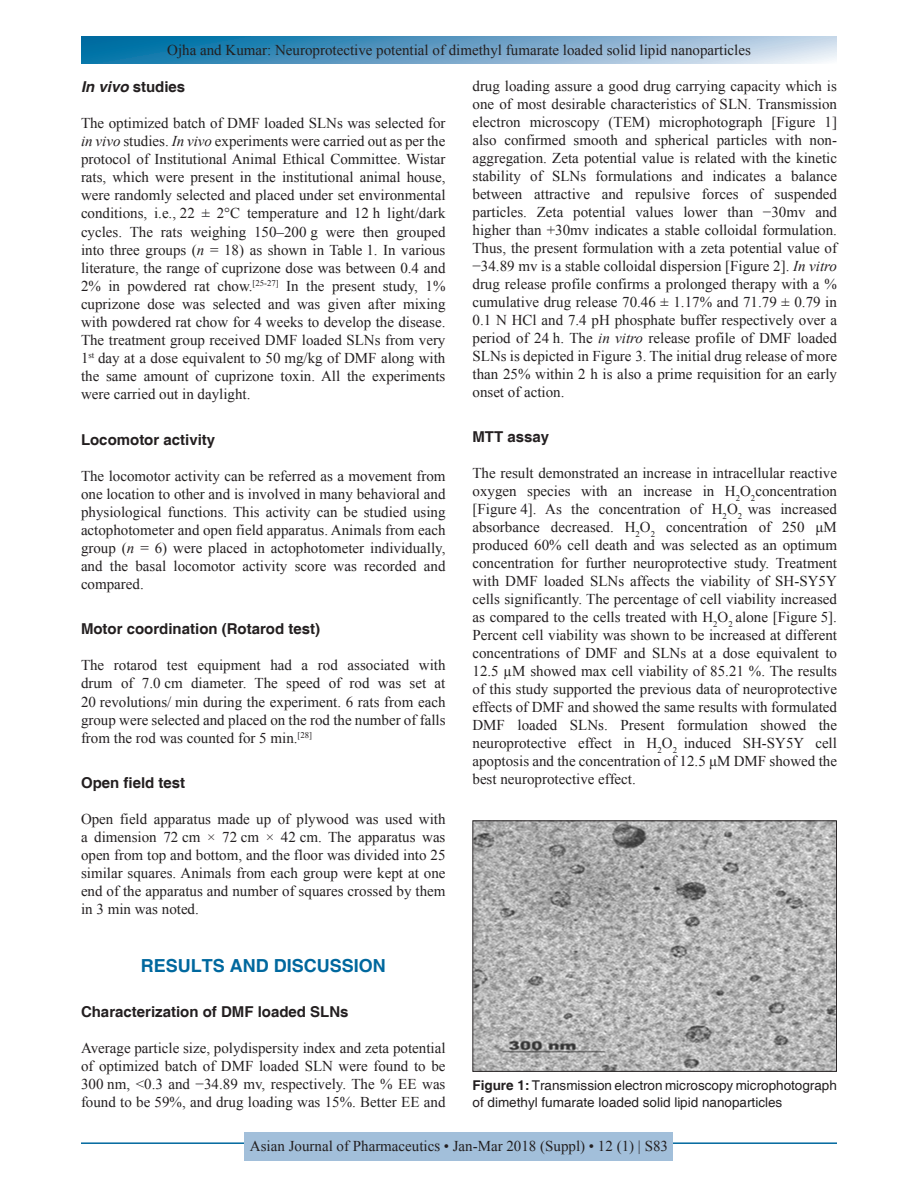
<style>
.page{position:relative;width:918px;height:1188px;background:#fff}
.page>*{position:absolute;margin:0;border:0;box-sizing:border-box;transform-origin:0 0}
.t1{font:700 18px "Helvetica";color:#00689e}
.TX{font:15px/18px "Times New Roman";color:#231f20;text-align:justify}
.t2{font:700 15px "Helvetica";color:#231f20}
.RF{font:15px "Times New Roman";color:#231f20}
.FGC{font:13.5px/16.5px "Helvetica";color:#231f20}
.s1{font-style:italic}
.s2{font-weight:700}
</style>
<div class="page">
<svg style="left:81px;top:37px;width:756px;height:27px;background:#6ba4c8"></svg>
<hr style="left:81px;top:1142px;width:756px;height:2px;background:#00689e">
<div style="left:245px;top:1132px;width:428px;height:28px;background:#a2bfda"></div>
<img style="left:475px;top:823px;width:360px;height:247px">
<div style="left:473px;top:821px;width:364px;height:251px;border:1px solid #231f20"></div>
<p class="TX" style="left:167px;top:41px;width:585px">Ojha and Kumar: Neuroprotective potential of dimethyl fumarate loaded solid lipid nanoparticles</p>
<h2 class="t2" style="left:81px;top:77px;width:106px"><span class="s1">In vivo</span> studies</h2>
<p class="TX" style="left:81px;top:113px;width:366px">The optimized batch of DMF loaded SLNs was selected for <span class="s1">in vivo</span> studies. <span class="s1">In vivo</span> experiments were carried out as per the protocol of Institutional Animal Ethical Committee. Wistar rats, which were present in the institutional animal house, were randomly selected and placed under set environmental conditions, i.e., 22 ± 2°C temperature and 12 h light/dark cycles. The rats weighing 150–200 g were then grouped into three groups (<span class="s1">n</span> = 18) as shown in Table 1. In various literature, the range of cuprizone dose was between 0.4 and 2% in powdered rat chow.<sup>[25-27]</sup> In the present study, 1% cuprizone dose was selected and was given after mixing with powdered rat chow for 4 weeks to develop the disease.<br>The treatment group received DMF loaded SLNs from very 1<sup>st</sup> day at a dose equivalent to 50 mg/kg of DMF along with the same amount of cuprizone toxin. All the experiments were carried out in daylight.</p>
<h2 class="t2" style="left:81px;top:430px;width:136px">Locomotor activity</h2>
<p class="TX" style="left:81px;top:466px;width:366px">The locomotor activity can be referred as a movement from one location to other and is involved in many behavioral and physiological functions. This activity can be studied using actophotometer and open field apparatus. Animals from each group (<span class="s1">n</span> = 6) were placed in actophotometer individually, and the basal locomotor activity score was recorded and compared.</p>
<h2 class="t2" style="left:81px;top:620px;width:241px">Motor coordination (Rotarod test)</h2>
<p class="TX" style="left:81px;top:656px;width:366px">The rotarod test equipment had a rod associated with drum of 7.0 cm diameter. The speed of rod was set at 20 revolutions/ min during the experiment. 6 rats from each group were selected and placed on the rod the number of falls from the rod was counted for 5 min.<sup>[28]</sup></p>
<h2 class="t2" style="left:81px;top:773px;width:106px">Open field test</h2>
<p class="TX" style="left:81px;top:809px;width:366px">Open field apparatus made up of plywood was used with a dimension 72 cm × 72 cm × 42 cm. The apparatus was open from top and bottom, and the floor was divided into 25 similar squares. Animals from each group were kept at one end of the apparatus and number of squares crossed by them in 3 min was noted.</p>
<h1 class="t1" style="left:141px;top:954px;width:247px">RESULTS AND DISCUSSION</h1>
<h2 class="t2" style="left:81px;top:1002px;width:269px">Characterization of DMF loaded SLNs</h2>
<p class="TX" style="left:81px;top:1038px;width:366px">Average particle size, polydispersity index and zeta potential of optimized batch of DMF loaded SLN were found to be 300 nm, &lt;0.3 and −34.89 mv, respectively. The % EE was found to be 59%, and drug loading was 15%. Better EE and</p>
<p class="TX" style="left:472px;top:77px;width:366px">drug loading assure a good drug carrying capacity which is one of most desirable characteristics of SLN. Transmission electron microscopy (TEM) microphotograph [Figure 1] also confirmed smooth and spherical particles with non&shy;aggregation. Zeta potential value is related with the kinetic stability of SLNs formulations and indicates a balance between attractive and repulsive forces of suspended particles. Zeta potential values lower than −30mv and higher than +30mv indicates a stable colloidal formulation.<br>Thus, the present formulation with a zeta potential value of −34.89 mv is a stable colloidal dispersion [Figure 2]. <span class="s1">In vitro </span>drug release profile confirms a prolonged therapy with a % cumulative drug release 70.46 ± 1.17% and 71.79 ± 0.79 in 0.1 N HCl and 7.4 pH phosphate buffer respectively over a period of 24 h. The <span class="s1">in vitro</span> release profile of DMF loaded SLNs is depicted in Figure 3. The initial drug release of more than 25% within 2 h is also a prime requisition for an early onset of action.</p>
<h2 class="t2" style="left:472px;top:428px;width:78px">MTT assay</h2>
<p class="TX" style="left:472px;top:464px;width:366px">The result demonstrated an increase in intracellular reactive oxygen species with an increase in H<sub>2</sub>O<sub>2</sub>concentration [Figure 4]. As the concentration of H<sub>2</sub>O<sub>2</sub> was increased absorbance decreased. H<sub>2</sub>O<sub>2</sub> concentration of 250 μM produced 60% cell death and was selected as an optimum concentration for further neuroprotective study. Treatment with DMF loaded SLNs affects the viability of SH-SY5Y cells significantly. The percentage of cell viability increased as compared to the cells treated with H<sub>2</sub>O<sub>2</sub> alone [Figure 5].<br>Percent cell viability was shown to be increased at different concentrations of DMF and SLNs at a dose equivalent to 12.5 µM showed max cell viability of 85.21 %. The results of this study supported the previous data of neuroprotective effects of DMF and showed the same results with formulated DMF loaded SLNs. Present formulation showed the neuroprotective effect in H<sub>2</sub>O<sub>2</sub> induced SH-SY5Y cell apoptosis and the concentration of 12.5 μM DMF showed the best neuroprotective effect.</p>
<p class="FGC" style="left:472px;top:1078px;width:366px"><span class="s2">Figure 1:</span> Transmission electron microscopy microphotograph of dimethyl fumarate loaded solid lipid nanoparticles</p>
<p class="RF" style="left:250px;top:1136px;width:420px">Asian Journal of Pharmaceutics • Jan-Mar 2018 (Suppl) • 12 (1) | S83</p>
</div>
